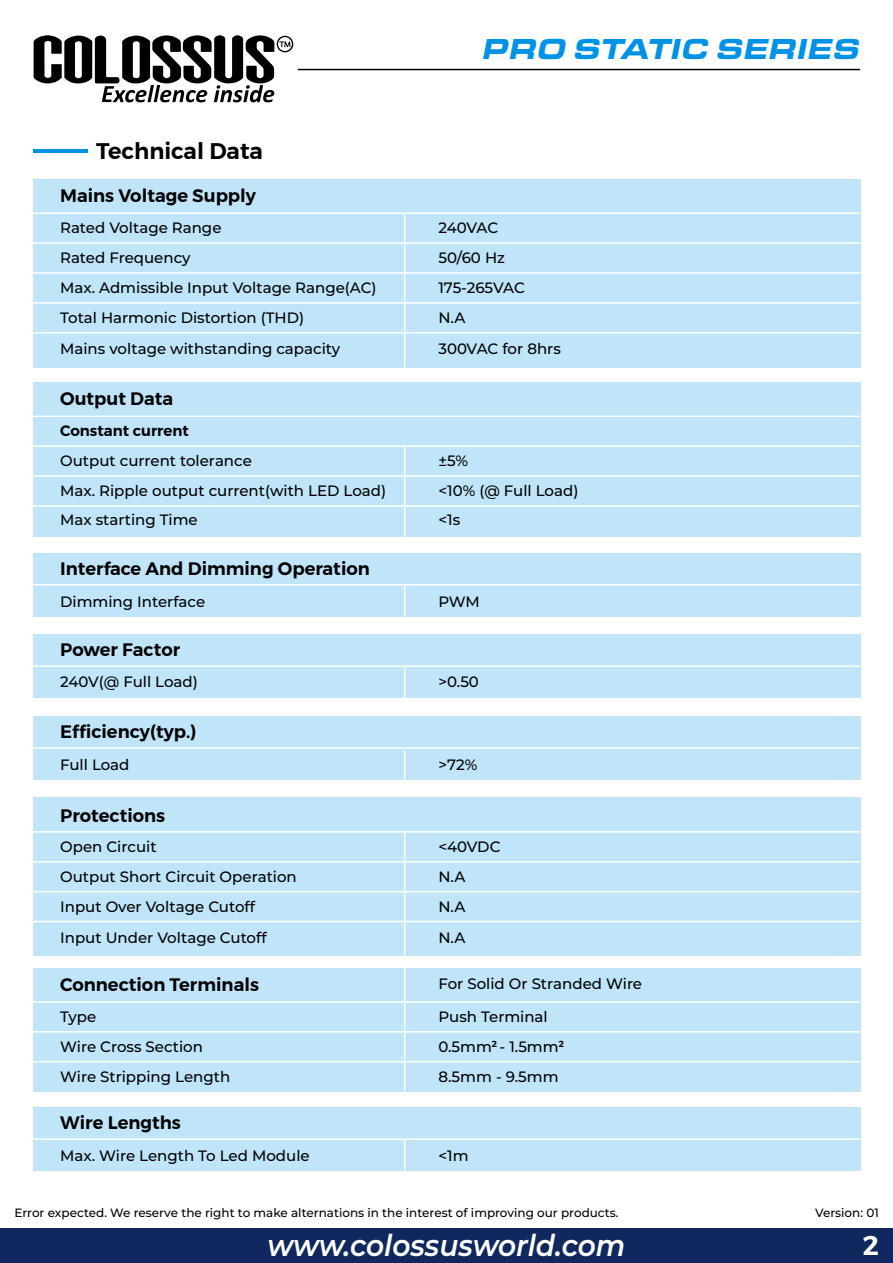
<style>
.page{position:relative;width:893px;height:1263px;background:#fff}
.page>*{position:absolute;margin:0;border:0;box-sizing:border-box;transform-origin:0 0}
.t1{font:italic 600 30px "Montserrat";color:#fff;scale:.93 1}
.t2{font:italic 900 30px "Eurostile Ext";color:#0093e5;scale:.93 1}
.t3{font:600 27px "Montserrat";color:#fff}
.t4{font:600 22.5px "Montserrat";color:#000}
.t5{font:600 18px "Montserrat";color:#000}
.t6{font:500 15px/29.8px "Montserrat";color:#000}
.t7{font:600 15px "Montserrat";color:#000}
.t8{font:500 12px "Montserrat";color:#000}
</style>
<div class="page">
<div style="left:0;top:1228px;width:893px;height:35px;background:#11285e"></div>
<div style="left:33px;top:179px;width:827px;height:188px;background:#c0e4f8"></div>
<hr style="left:33px;top:149px;width:54px;height:4px;background:#0093e5">
<hr style="left:404px;top:213px;width:1px;height:154px;background:#fff">
<hr style="left:33px;top:212px;width:827px;height:2px;background:#fff">
<hr style="left:33px;top:242px;width:827px;height:2px;background:#fff">
<hr style="left:33px;top:272px;width:827px;height:2px;background:#fff">
<hr style="left:33px;top:302px;width:827px;height:2px;background:#fff">
<hr style="left:33px;top:332px;width:827px;height:1px;background:#fff">
<div style="left:33px;top:382px;width:827px;height:155px;background:#c0e4f8"></div>
<hr style="left:404px;top:446px;width:1px;height:91px;background:#fff">
<hr style="left:33px;top:416px;width:827px;height:1px;background:#fff">
<hr style="left:33px;top:445px;width:827px;height:2px;background:#fff">
<hr style="left:33px;top:475px;width:827px;height:2px;background:#fff">
<hr style="left:33px;top:505px;width:827px;height:2px;background:#fff">
<div style="left:33px;top:553px;width:827px;height:64px;background:#c0e4f8"></div>
<hr style="left:404px;top:585px;width:1px;height:32px;background:#fff">
<hr style="left:33px;top:584px;width:827px;height:1px;background:#fff">
<div style="left:33px;top:634px;width:827px;height:64px;background:#c0e4f8"></div>
<hr style="left:404px;top:666px;width:1px;height:32px;background:#fff">
<hr style="left:33px;top:665px;width:827px;height:2px;background:#fff">
<div style="left:33px;top:716px;width:827px;height:64px;background:#c0e4f8"></div>
<hr style="left:404px;top:750px;width:1px;height:30px;background:#fff">
<hr style="left:33px;top:747px;width:827px;height:2px;background:#fff">
<div style="left:33px;top:798px;width:827px;height:158px;background:#c0e4f8"></div>
<hr style="left:404px;top:832px;width:1px;height:124px;background:#fff">
<hr style="left:33px;top:831px;width:827px;height:2px;background:#fff">
<hr style="left:33px;top:861px;width:827px;height:1px;background:#fff">
<hr style="left:33px;top:891px;width:827px;height:1px;background:#fff">
<hr style="left:33px;top:921px;width:827px;height:1px;background:#fff">
<div style="left:33px;top:968px;width:827px;height:123px;background:#c0e4f8"></div>
<hr style="left:404px;top:968px;width:1px;height:123px;background:#fff">
<hr style="left:33px;top:1001px;width:827px;height:2px;background:#fff">
<hr style="left:33px;top:1031px;width:827px;height:1px;background:#fff">
<hr style="left:33px;top:1061px;width:827px;height:1px;background:#fff">
<svg style="left:34px;top:35px;width:259px;height:67px"></svg>
<hr style="left:298px;top:69px;width:562px;height:1px;background:#000">
<div style="left:33px;top:1107px;width:827px;height:64px;background:#c0e4f8"></div>
<hr style="left:404px;top:1139px;width:1px;height:32px;background:#fff">
<hr style="left:33px;top:1138px;width:827px;height:2px;background:#fff">
<h1 class="t2" style="left:482px;top:27px;width:408px">PRO STATIC SERIES</h1>
<h3 class="t4" style="left:96px;top:133px;width:168px">Technical Data</h3>
<p class="t5" style="left:60px;top:181px;width:197px">Mains Voltage Supply</p>
<p class="t6" style="left:60px;top:212px;width:163px">Rated Voltage Range</p>
<p class="t6" style="left:438px;top:212px;width:61px">240VAC</p>
<p class="t6" style="left:60px;top:242px;width:132px">Rated Frequency</p>
<p class="t6" style="left:438px;top:242px;width:68px">50/60 Hz</p>
<p class="t6" style="left:60px;top:272px;width:318px">Max. Admissible Input Voltage Range(AC)<br>Total Harmonic Distortion (THD)</p>
<p class="t6" style="left:438px;top:272px;width:88px">175-265VAC<br>N.A</p>
<p class="t6" style="left:60px;top:333px;width:282px">Mains voltage withstanding capacity</p>
<p class="t6" style="left:438px;top:333px;width:124px">300VAC for 8hrs</p>
<p class="t5" style="left:60px;top:385px;width:115px">Output Data</p>
<p class="t7" style="left:60px;top:419px;width:130px">Constant current</p>
<p class="t6" style="left:60px;top:445px;width:193px">Output current tolerance</p>
<p class="t6" style="left:438px;top:445px;width:31px">±5%</p>
<p class="t6" style="left:60px;top:475px;width:327px">Max. Ripple output current(with LED Load)<br>Max starting Time</p>
<p class="t6" style="left:438px;top:475px;width:141px">&lt;10% (@ Full Load)</p>
<p class="t6" style="left:438px;top:505px;width:23px">&lt;1s</p>
<p class="t5" style="left:60px;top:555px;width:311px">Interface And Dimming Operation</p>
<p class="t6" style="left:60px;top:586px;width:147px">Dimming Interface</p>
<p class="t6" style="left:438px;top:586px;width:43px">PWM</p>
<p class="t5" style="left:60px;top:636px;width:122px">Power Factor</p>
<p class="t6" style="left:60px;top:666px;width:139px">240V(@ Full Load)</p>
<p class="t6" style="left:438px;top:666px;width:42px">&gt;0.50</p>
<p class="t5" style="left:60px;top:717px;width:138px">Efficiency(typ.)</p>
<p class="t6" style="left:60px;top:749px;width:71px">Full Load</p>
<p class="t6" style="left:438px;top:749px;width:41px">&gt;72%</p>
<p class="t5" style="left:60px;top:801px;width:107px">Protections</p>
<p class="t6" style="left:60px;top:831px;width:238px">Open Circuit<br>Output Short Circuit Operation</p>
<p class="t6" style="left:438px;top:831px;width:64px">&lt;40VDC</p>
<p class="t6" style="left:438px;top:861px;width:29px">N.A</p>
<p class="t6" style="left:60px;top:891px;width:196px">Input Over Voltage Cutoff</p>
<p class="t6" style="left:438px;top:891px;width:29px">N.A</p>
<p class="t6" style="left:60px;top:922px;width:208px">Input Under Voltage Cutoff</p>
<p class="t6" style="left:438px;top:922px;width:29px">N.A</p>
<p class="t5" style="left:60px;top:970px;width:200px">Connection Terminals</p>
<p class="t6" style="left:60px;top:1001px;width:144px">Type<br>Wire Cross Section</p>
<p class="t6" style="left:438px;top:968px;width:205px">For Solid Or Stranded Wire</p>
<p class="t6" style="left:438px;top:1001px;width:111px">Push Terminal</p>
<p class="t6" style="left:438px;top:1031px;width:127px">0.5mm<sup>2</sup> - 1.5mm<sup>2</sup></p>
<p class="t6" style="left:60px;top:1061px;width:172px">Wire Stripping Length</p>
<p class="t6" style="left:438px;top:1061px;width:122px">8.5mm - 9.5mm</p>
<p class="t5" style="left:60px;top:1109px;width:122px">Wire Lengths</p>
<p class="t6" style="left:60px;top:1140px;width:251px">Max. Wire Length To Led Module</p>
<p class="t6" style="left:438px;top:1140px;width:32px">&lt;1m</p>
<p class="t8" style="left:14px;top:1204px;width:606px">Error expected. We reserve the right to make alternations in the interest of improving our products.</p>
<p class="t8" style="left:815px;top:1204px;width:65px">Version: 01</p>
<h1 class="t1" style="left:267px;top:1225px;width:386px">www.colossusworld.com</h1>
<h2 class="t3" style="left:863px;top:1224px;width:18px">2</h2>
</div>
